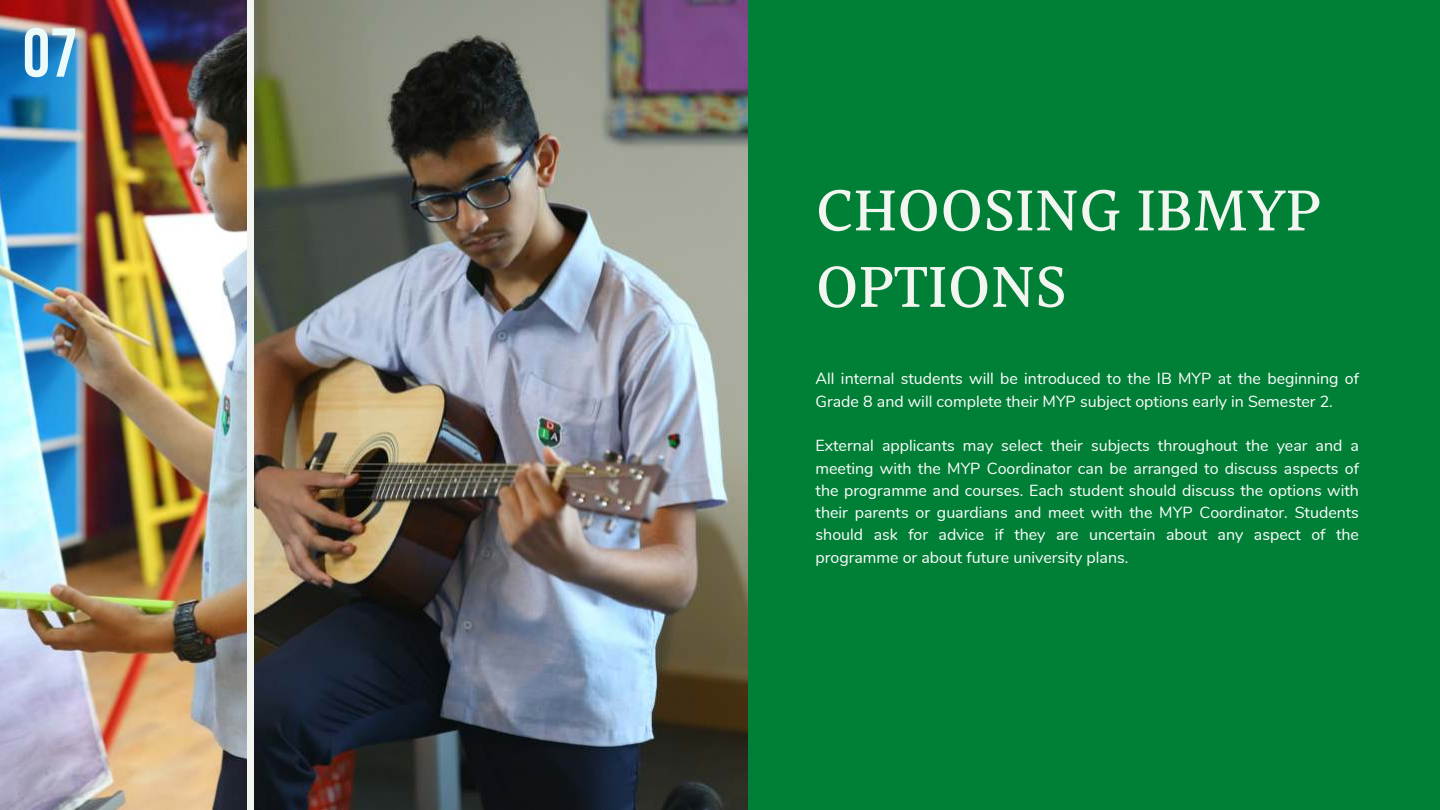
<style>
.page{position:relative;width:1440px;height:810px;background:#008037}
.page>*{position:absolute;margin:0;border:0;box-sizing:border-box;transform-origin:0 0}
.t1{font:700 69px "Bebas Neue";color:#edfafa}
.t2{font:500 64px/76.4px "Halant";color:#f3f5f0}
.t3{font:16px/22.3px "Nunito";color:#fff}
</style>
<div class="page">
<img style="left:254px;top:0;width:494px;height:810px">
<img style="left:0;top:0;width:247px;height:810px">
<h1 class="t1" style="left:23px;top:15px;width:56px">07</h1>
<h2 class="t2" style="left:816px;top:176px;width:507px">CHOOSING IBMYP<br>OPTIONS</h2>
<p class="t3" style="left:816px;top:367px;width:545px">All internal students will be introduced to the IB MYP at the beginning of<br>Grade 8 and will complete their MYP subject options early in Semester 2.</p>
<p class="t3" style="left:816px;top:434px;width:545px;text-align:justify">External applicants may select their subjects throughout the year and a meeting with the MYP Coordinator can be arranged to discuss aspects of the programme and courses. Each student should discuss the options with their parents or guardians and meet with the MYP Coordinator. Students should ask for advice if they are uncertain about any aspect of the programme or about future university plans.</p>
</div>
